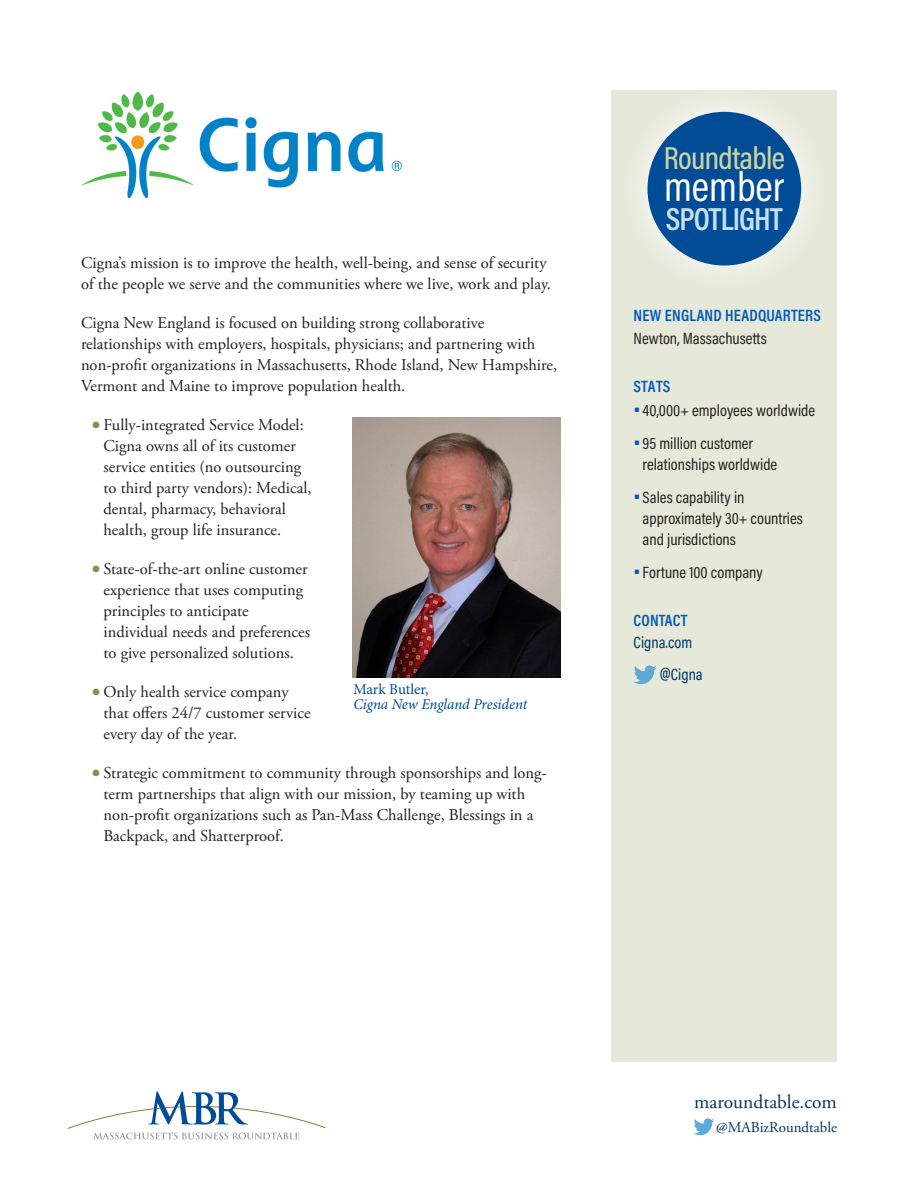
<style>
.page{position:relative;width:918px;height:1188px;background:#fff}
.page>*{position:absolute;margin:0;border:0;box-sizing:border-box;transform-origin:0 0}
.t1{font:42.45px "Acumin Pro Cond";color:#fff}
.t2{font:500 32.1px "Acumin Pro Cond";letter-spacing:-.02em;color:#cad4a5}
.t3{font:600 32.1px "Acumin Pro Cond";letter-spacing:-.03em;color:#c6e0ef}
.t4{font:19.5px "Adobe Garamond Pro";color:#003864}
.Body{font:16.5px/21px "Adobe Garamond Pro";color:#231f20}
.Side_body{font:16.5px/21px "Acumin Pro Cond";color:#231f20}
.Side_header{font:600 16.5px "Acumin Pro Cond";letter-spacing:.01em;color:#0058b8}
.Side_body-2{font:16.5px "Acumin Pro Cond";color:#003864}
.photo_name{font:italic 15px/15px "Minion Pro";letter-spacing:-.01em;color:#004c97}
.t5{font:15px "Adobe Garamond Pro";color:#003864}
.s1{font-size:24px;color:#79974c}
.s2{font-style:normal}
.s3{font-size:28.5px;color:#0058b8}
</style>
<div class="page">
<div style="left:612px;top:90px;width:225px;height:972px;background:#e6e9da"></div>
<svg style="left:68px;top:1091px;width:258px;height:48px"></svg>
<svg style="left:694px;top:1118px;width:20px;height:17px"></svg>
<svg style="left:641px;top:105px;width:167px;height:167px"></svg>
<div style="left:648px;top:112px;width:153px;height:154px;background:#004c97;border-radius:50%"></div>
<svg style="left:634px;top:665px;width:23px;height:19px"></svg>
<img style="left:82px;top:91px;width:320px;height:108px">
<img style="left:353px;top:418px;width:208px;height:259px">
<p class="Body" style="left:81px;top:252px;width:471px">Cigna’s mission is to improve the health, well-being, and sense of security of the people we serve and the communities where we live, work and play.</p>
<p class="Body" style="left:81px;top:312px;width:478px">Cigna New England is focused on building strong collaborative relationships with employers, hospitals, physicians; and partnering with non-profit organizations in Massachusetts, Rhode Island, New Hampshire, Vermont and Maine to improve population health.</p>
<p class="Body" style="left:104px;top:414px;width:210px;text-indent:-12px"><span class="s1">•</span> Fully-integrated Service Model:<br>Cigna owns all of its customer service entities (no outsourcing to third party vendors): Medical, dental, pharmacy, behavioral health, group life insurance.</p>
<p class="Body" style="left:104px;top:558px;width:208px;text-indent:-12px"><span class="s1">•</span> State-of-the-art online customer experience that uses computing principles to anticipate individual needs and preferences to give personalized solutions.</p>
<p class="Body" style="left:104px;top:681px;width:209px;text-indent:-12px"><span class="s1">•</span> Only health service company that offers 24/7 customer service every day of the year.</p>
<p class="Body" style="left:104px;top:762px;width:445px;text-indent:-12px"><span class="s1">•</span> Strategic commitment to community through sponsorships and long&shy;term partnerships that align with our mission, by teaming up with non-profit organizations such as Pan-Mass Challenge, Blessings in a Backpack, and Shatterproof.</p>
<p class="photo_name" style="left:353px;top:682px;width:176px"><span class="s2">Mark Butler,<br></span>Cigna New England President</p>
<h2 class="t2" style="left:664px;top:137px;width:123px">Roundtable</h2>
<h1 class="t1" style="left:664px;top:159px;width:122px">member</h1>
<h2 class="t3" style="left:666px;top:198px;width:118px">SPOTLIGHT</h2>
<p class="Side_header" style="left:634px;top:305px;width:189px">NEW ENGLAND HEADQUARTERS</p>
<p class="Side_body" style="left:634px;top:327px;width:135px">Newton, Massachusetts</p>
<p class="Side_header" style="left:634px;top:375px;width:38px">STATS</p>
<p class="Side_body" style="left:634px;top:399px;width:183px"><span class="s3">•</span> 40,000+ employees worldwide</p>
<p class="Side_body" style="left:643px;top:432px;width:136px;text-indent:-9px"><span class="s3">•</span> 95 million customer relationships worldwide</p>
<p class="Side_body" style="left:643px;top:486px;width:162px;text-indent:-9px"><span class="s3">•</span> Sales capability in approximately 30+ countries and jurisdictions</p>
<p class="Side_body" style="left:634px;top:561px;width:131px"><span class="s3">•</span>Fortune 100 company</p>
<p class="Side_header" style="left:634px;top:609px;width:55px">CONTACT</p>
<p class="Side_body-2" style="left:634px;top:632px;width:60px">Cigna.com</p>
<p class="Side_body-2" style="left:660px;top:663px;width:45px">@Cigna</p>
<p class="t4" style="left:694px;top:1090px;width:144px">maroundtable.com</p>
<p class="t5" style="left:716px;top:1118px;width:122px">@MABizRoundtable</p>
</div>
